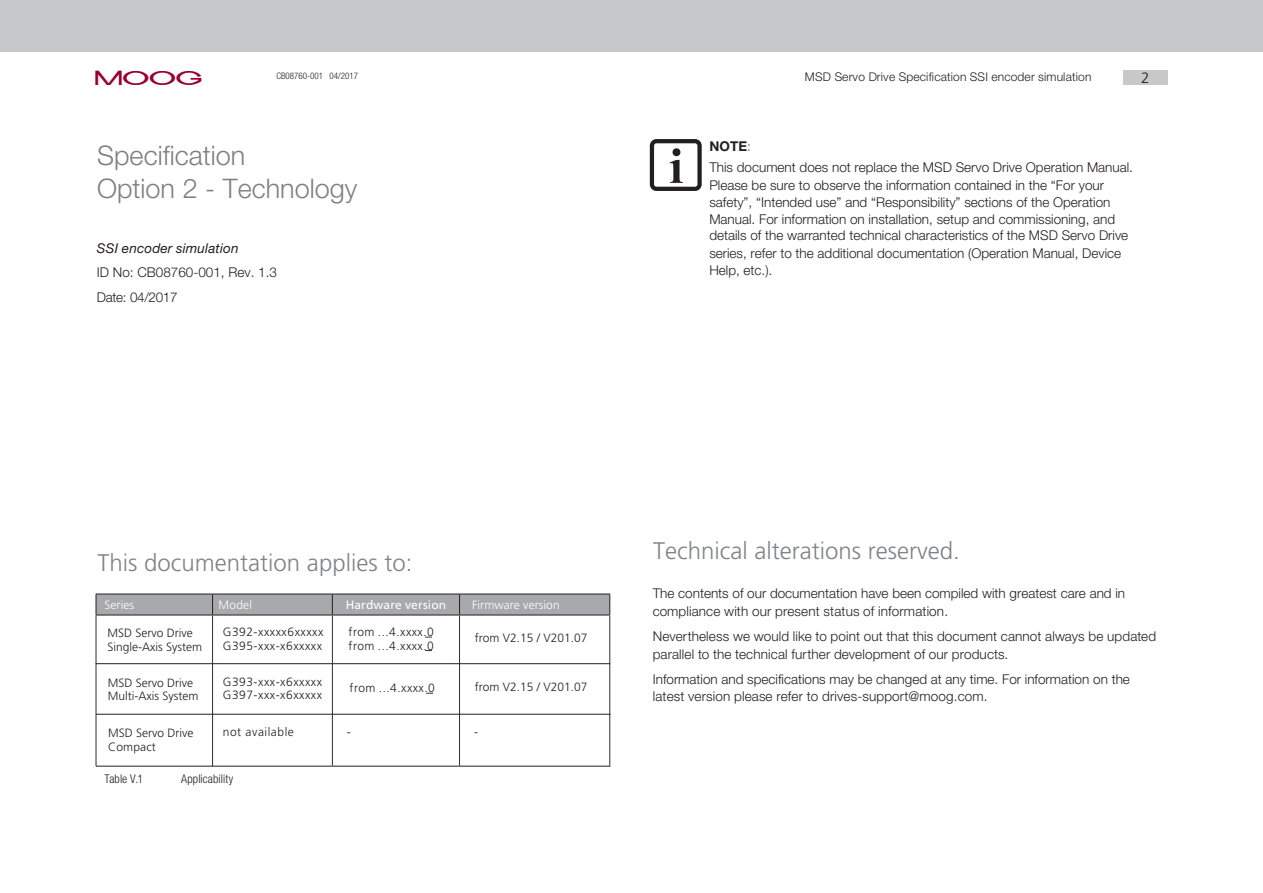
<style>
.page{position:relative;width:1263px;height:893px;background:#fff}
.page>*{position:absolute;margin:0;border:0;box-sizing:border-box;transform-origin:0 0}
.t1{font:300 27px/32.4px "Helvetica Neue LT Std";color:#808080}
.t2{font:300 24px "Frutiger LT";color:#808285}
.t3{font:300 24px "Frutiger LT Std";color:#808285}
.t4{font:18px "Moogo";color:#98012d}
.t5{font:300 15px "Frutiger LT Std";color:#231f20}
._2012_Haupttext{font:300 13.5px/16.8px "Helvetica Neue LT Std";color:#231f20}
.t6{font:300 12px/13.5px "Frutiger LT Std";letter-spacing:.01em;color:#231f20}
.t7{font:300 12px/13.5px "Frutiger LT Std";letter-spacing:.045em;color:#231f20}
._2012_Musterseite_Te{font:300 12px "Helvetica Neue LT Std";letter-spacing:.015em;color:#231f20}
.t8{font:300 12px/13.5px "Frutiger LT Std";letter-spacing:.04em;color:#231f20}
.t9{font:300 12px "Frutiger LT Std";letter-spacing:.005em;color:#fff}
.t10{font:300 condensed 12px "Helvetica Neue LT Std";letter-spacing:.01em;color:#231f20}
.t11{font:12px "Frutiger LT";letter-spacing:.01em;color:#fff}
._2012_Musterseite_ID{font:300 condensed 9px "Helvetica Neue LT Std";color:#231f20}
.s1{font-weight:700}
.s2{font-family:"Frutiger LT";font-weight:400;color:#808285}
.s3{font-weight:400;font-style:italic}
</style>
<div class="page">
<div style="left:0;top:0;width:1263px;height:52px;background:#c7c8ca"></div>
<div style="left:1123px;top:70px;width:44px;height:14px;background:#c7c8ca"></div>
<svg style="left:650px;top:139px;width:52px;height:52px"></svg>
<svg style="left:96px;top:594px;width:514px;height:21px;background:#a0a1a5"></svg>
<hr style="left:96px;top:615px;width:117px;height:1px;background:#231f20">
<hr style="left:96px;top:616px;width:1px;height:150px;background:#231f20">
<hr style="left:213px;top:615px;width:119px;height:1px;background:#231f20">
<hr style="left:212px;top:616px;width:1px;height:150px;background:#231f20">
<hr style="left:332px;top:615px;width:128px;height:1px;background:#231f20">
<hr style="left:332px;top:616px;width:1px;height:150px;background:#231f20">
<hr style="left:460px;top:615px;width:150px;height:1px;background:#231f20">
<hr style="left:459px;top:616px;width:1px;height:150px;background:#231f20">
<hr style="left:609px;top:616px;width:1px;height:150px;background:#231f20">
<hr style="left:96px;top:663px;width:117px;height:1px;background:#231f20">
<hr style="left:213px;top:663px;width:119px;height:1px;background:#231f20">
<hr style="left:332px;top:663px;width:128px;height:1px;background:#231f20">
<hr style="left:460px;top:663px;width:150px;height:1px;background:#231f20">
<hr style="left:96px;top:714px;width:117px;height:1px;background:#231f20">
<hr style="left:213px;top:714px;width:120px;height:1px;background:#231f20">
<hr style="left:333px;top:714px;width:127px;height:1px;background:#231f20">
<hr style="left:460px;top:714px;width:150px;height:1px;background:#231f20">
<hr style="left:96px;top:766px;width:117px;height:1px;background:#231f20">
<hr style="left:213px;top:766px;width:120px;height:1px;background:#231f20">
<hr style="left:333px;top:766px;width:127px;height:1px;background:#231f20">
<hr style="left:460px;top:766px;width:150px;height:1px;background:#231f20">
<h3 class="t4" style="left:95px;top:68px;width:108px">MOOG</h3>
<p class="_2012_Musterseite_ID" style="left:276px;top:71px;width:83px">CB08760-001 04/2017</p>
<p class="_2012_Musterseite_Te" style="left:805px;top:69px;width:288px">MSD Servo Drive Specification SSI encoder simulation</p>
<p class="t5" style="left:1141px;top:69px;width:10px">2</p>
<h1 class="t1" style="left:97px;top:139px;width:262px">Specification<br>Option 2 - Technology</h1>
<p class="_2012_Haupttext" style="left:709px;top:136px;width:425px;line-height:20.7px"><span class="s1">NOTE</span><span class="s2">:<br></span>This document does not replace the MSD Servo Drive Operation Manual.</p>
<p class="_2012_Haupttext" style="left:709px;top:176px;width:420px">Please be sure to observe the information contained in the “For your safety”, “Intended use” and “Responsibility” sections of the Operation Manual. For information on installation, setup and commissioning, and details of the warranted technical characteristics of the MSD Servo Drive</p>
<p class="_2012_Haupttext" style="left:709px;top:244px;width:413px">series, refer to the additional documentation (Operation Manual, Device<br>Help, etc.).</p>
<p class="_2012_Haupttext" style="left:97px;top:236px;width:182px;line-height:24.5px"><span class="s3">SSI encoder simulation<br></span>ID No: CB08760-001, Rev. 1.3<br>Date: 04/2017</p>
<h2 class="t3" style="left:98px;top:550px;width:316px">This documentation applies to:</h2>
<p class="t9" style="left:105px;top:598px;width:31px">Series</p>
<p class="t9" style="left:219px;top:598px;width:35px">Model</p>
<p class="t11" style="left:346px;top:598px;width:102px">Hardware version</p>
<p class="t9" style="left:472px;top:598px;width:89px">Firmware version</p>
<p class="t6" style="left:108px;top:626px;width:96px">MSD Servo Drive<br>Single-Axis System</p>
<p class="t7" style="left:223px;top:626px;width:102px">G392-xxxxx6xxxxx<br>G395-xxx-x6xxxxx</p>
<p class="t6" style="left:108px;top:676px;width:92px">MSD Servo Drive<br>Multi-Axis System</p>
<p class="t7" style="left:223px;top:675px;width:101px">G393-xxx-x6xxxxx<br>G397-xxx-x6xxxxx</p>
<p class="t6" style="left:108px;top:727px;width:87px">MSD Servo Drive<br>Compact</p>
<p class="t7" style="left:223px;top:725px;width:73px">not available</p>
<p class="t6" style="left:347px;top:725px;width:5px">-</p>
<p class="t6" style="left:474px;top:725px;width:5px">-</p>
<p class="t8" style="left:349px;top:625px;width:87px">from ...4.xxxx.0 from ...4.xxxx.0</p>
<p class="t8" style="left:350px;top:682px;width:87px">from ...4.xxxx.0</p>
<p class="t6" style="left:475px;top:631px;width:114px">from V2.15 / V201.07</p>
<p class="t6" style="left:475px;top:681px;width:114px">from V2.15 / V201.07</p>
<p class="t10" style="left:105px;top:771px;width:40px">Table V.1</p>
<p class="t10" style="left:181px;top:771px;width:54px">Applicability</p>
<h2 class="t2" style="left:653px;top:537px;width:308px">Technical alterations reserved.</h2>
<p class="_2012_Haupttext" style="left:653px;top:585px;width:474px;line-height:17.2px">The contents of our documentation have been compiled with greatest care and in compliance with our present status of information.</p>
<p class="_2012_Haupttext" style="left:653px;top:628px;width:505px;line-height:17.2px">Nevertheless we would like to point out that this document cannot always be updated parallel to the technical further development of our products.</p>
<p class="_2012_Haupttext" style="left:653px;top:671px;width:479px;line-height:16.4px">Information and specifications may be changed at any time. For information on the latest version please refer to drives-support@moog.com.</p>
</div>
